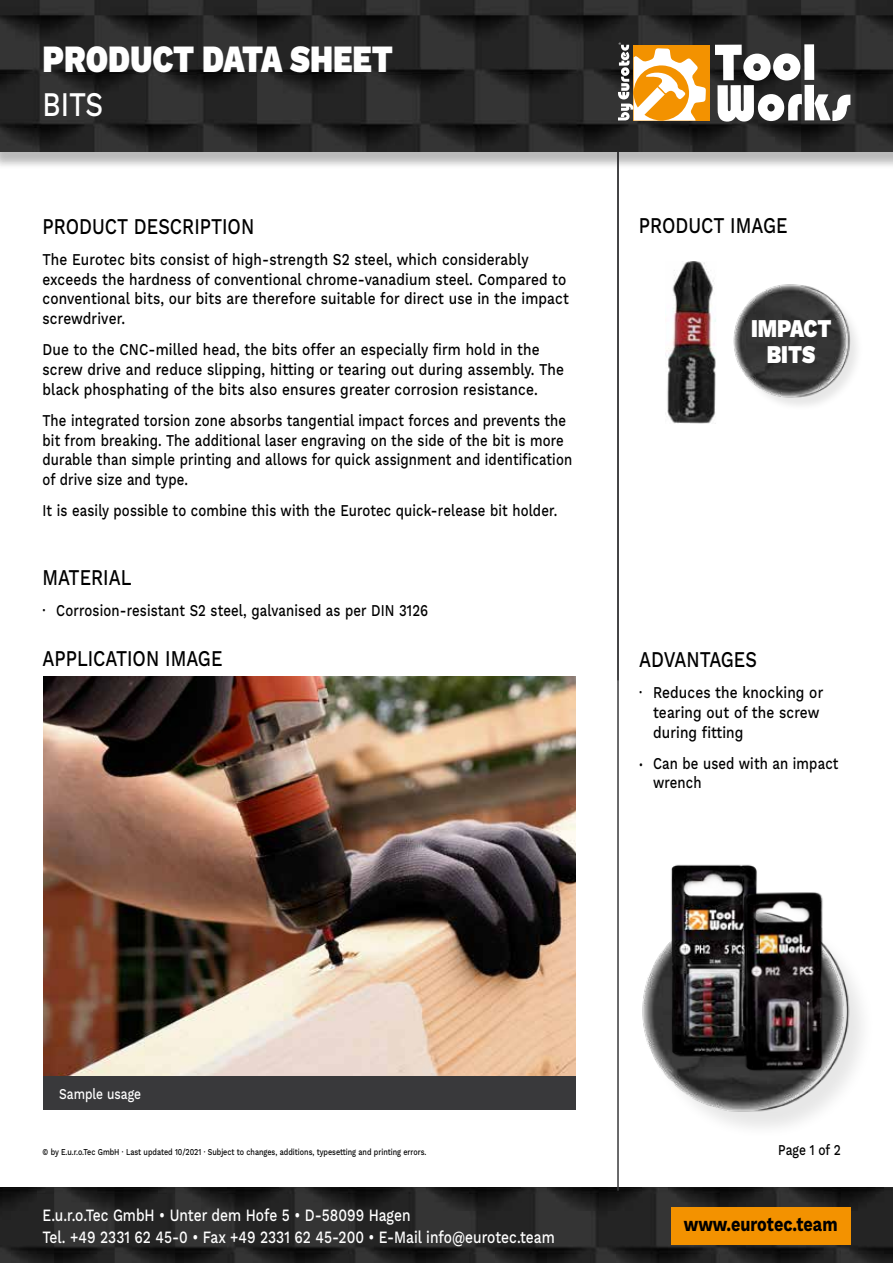
<style>
.page{position:relative;width:893px;height:1263px;background:#fff}
.page>*{position:absolute;margin:0;border:0;box-sizing:border-box;transform-origin:0 0}
.t1{font:900 38.55px "Work Sans";color:#fff;scale:.8 1}
.t2{font:500 34.5px "Work Sans";color:#fff;scale:.8 1}
.t3{font:900 25.5px/25.5px "Work Sans";color:#fff;text-align:center;scale:.8 1}
.t4{font:500 22.5px "Work Sans";color:#000;scale:.8 1}
.t5{font:700 20.25px "Work Sans";color:#000;scale:.8 1}
.t6{font:500 17.25px/22.5px "Work Sans";color:#fff;scale:.8 1}
.t7{font:500 16.5px/19.8px "Work Sans";letter-spacing:.01em;color:#000;scale:.8 1}
.t8{font:500 16.5px/19.8px "Work Sans";letter-spacing:.01em;color:#000;scale:.83 1}
.t9{font:500 15px "Work Sans";color:#fff;scale:.8 1}
.t10{font:500 15px "Work Sans";color:#000;scale:.8 1}
.t11{font:500 9px "Work Sans";color:#000;scale:.8 1}
.s1{font-family:"Futura Std";font-weight:800}
</style>
<div class="page">
<img style="left:0;top:1187px;width:893px;height:76px">
<div style="left:671px;top:1208px;width:179px;height:37px;background:#f39200"></div>
<img style="left:43px;top:676px;width:532px;height:400px">
<hr style="left:617px;top:152px;width:2px;height:1039px;background:#39393b">
<div style="left:0;top:0;width:893px;height:170px;background:#000;opacity:.15"></div>
<div style="left:634px;top:45px;width:76px;height:76px;background:#f39200"></div>
<svg style="left:715px;top:45px;width:135px;height:77px"></svg>
<svg style="left:618px;top:43px;width:88px;height:78px"></svg>
<div style="left:43px;top:1076px;width:532px;height:33px;background:#39393b"></div>
<img style="left:666px;top:261px;width:50px;height:163px">
<div style="left:646px;top:914px;width:231px;height:226px;background:#000;opacity:.1"></div>
<img style="left:642px;top:914px;width:214px;height:204px">
<img style="left:660px;top:864px;width:97px;height:211px">
<img style="left:737px;top:877px;width:97px;height:204px">
<div style="left:736px;top:287px;width:128px;height:125px;background:#000;opacity:.1"></div>
<img style="left:733px;top:284px;width:120px;height:116px">
<h1 class="t1" style="left:43px;top:29px;width:439px">PRODUCT DATA SHEET</h1>
<h2 class="t2" style="left:43px;top:78px;width:77px">BITS</h2>
<h1 class="t1" style="left:152px;top:29px;width:312px">K DATENBLATT</h1>
<h3 class="t4" style="left:43px;top:209px;width:266px">PRODUCT DESCRIPTION</h3>
<p class="t8" style="left:43px;top:249px;width:636px">The Eurotec bits consist of high-strength S2 steel, which considerably exceeds the hardness of conventional chrome-vanadium steel. Compared to conventional bits, our bits are therefore suitable for direct use in the impact screwdriver.</p>
<p class="t8" style="left:43px;top:339px;width:630px">Due to the CNC-milled head, the bits offer an especially firm hold in the screw drive and reduce slipping, hitting or tearing out during assembly. The black phosphating of the bits also ensures greater corrosion resistance.</p>
<p class="t7" style="left:43px;top:409px;width:664px">The integrated torsion zone absorbs tangential impact forces and prevents the bit from breaking. The additional laser engraving on the side of the bit is more durable than simple printing and allows for quick assignment and identification of drive size and type.</p>
<p class="t7" style="left:43px;top:500px;width:645px">It is easily possible to combine this with the Eurotec quick-release bit holder.</p>
<h3 class="t4" style="left:43px;top:560px;width:113px">MATERIAL</h3>
<p class="t7" style="left:43px;top:600px;width:484px">· Corrosion-resistant S2 steel, galvanised as per DIN 3126</p>
<h3 class="t4" style="left:639px;top:208px;width:187px">PRODUCT IMAGE</h3>
<h3 class="t3" style="left:751px;top:315px;width:102px">IMPACT<br>BITS</h3>
<h3 class="t4" style="left:43px;top:641px;width:226px">APPLICATION IMAGE</h3>
<h3 class="t4" style="left:639px;top:642px;width:149px">ADVANTAGES</h3>
<p class="t7" style="left:653px;top:682px;width:214px;text-indent:-14px">· Reduces the knocking or tearing out of the screw during fitting</p>
<p class="t7" style="left:653px;top:752px;width:233px;text-indent:-14px"><span class="s1">·</span> Can be used with an impact wrench</p>
<p class="t9" style="left:59px;top:1082px;width:104px">Sample usage</p>
<p class="t11" style="left:43px;top:1145px;width:481px">© by E.u.r.o.Tec GmbH · Last updated 10/2021 · Subject to changes, additions, typesetting and printing errors.</p>
<p class="t10" style="left:778px;top:1138px;width:80px">Page 1 of 2</p>
<p class="t6" style="left:43px;top:1203px;width:642px">E.u.r.o.Tec GmbH • Unter dem Hofe 5 • D-58099 Hagen<br>Tel. +49 2331 62 45-0 • Fax +49 2331 62 45-200 • E-Mail info@eurotec.team</p>
<p class="t5" style="left:684px;top:1209px;width:194px">www.eurotec.team</p>
</div>
